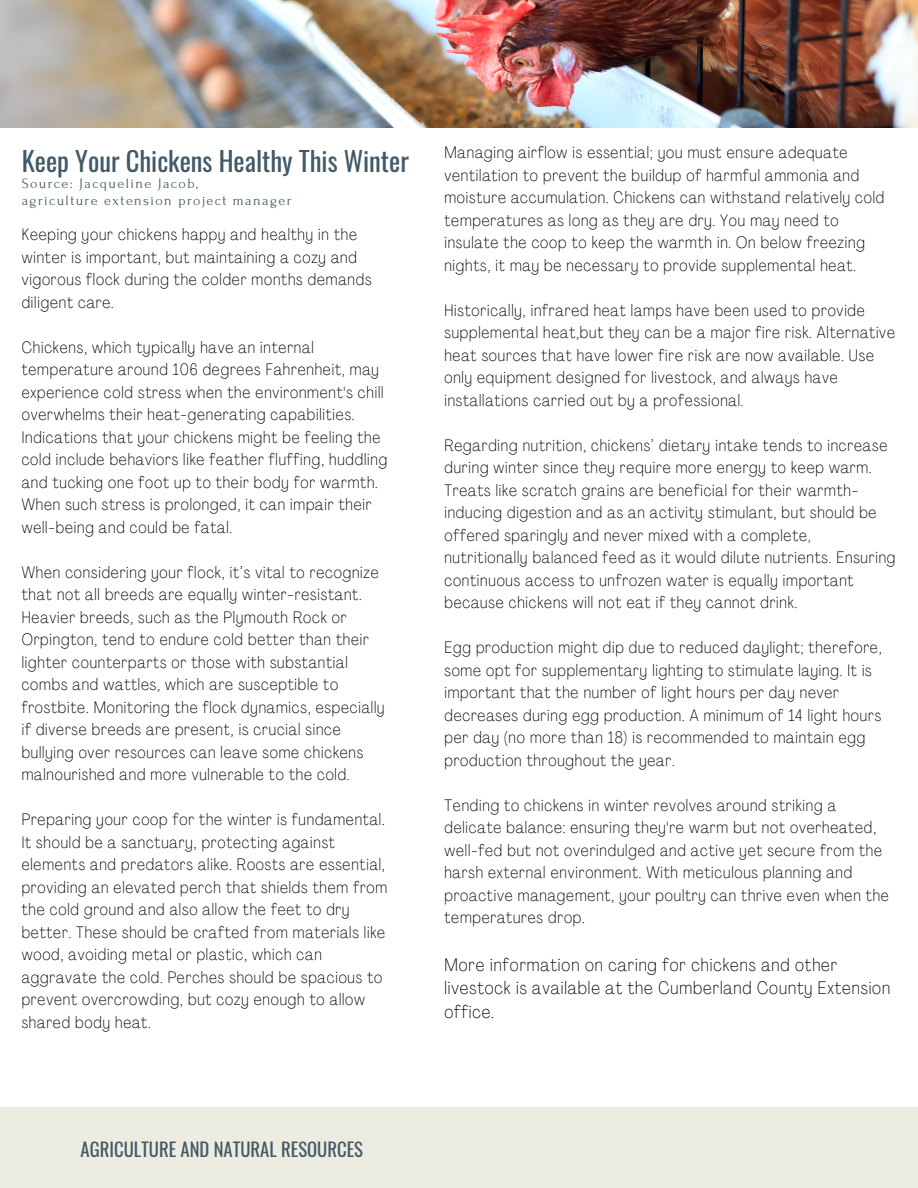
<style>
.page{position:relative;width:918px;height:1188px;background:#fff}
.page>*{position:absolute;margin:0;border:0;box-sizing:border-box;transform-origin:0 0}
.t1{font:26.7px "Oswald";color:#435967}
.t2{font:18.6px "Oswald";color:#435967}
.t3{font:100 condensed 18px/23.7px "Agrandir";letter-spacing:.05em;color:#000}
.t4{font:100 condensed 16.5px/22.5px "Agrandir";letter-spacing:.05em;color:#000}
.t5{font:14.25px "Forum";letter-spacing:.1em;color:#435967}
</style>
<div class="page">
<div style="left:0;top:1107px;width:918px;height:81px;background:#edece0"></div>
<img style="left:0;top:0;width:918px;height:127px">
<p class="t1" style="left:22px;top:140px;width:389px">Keep Your Chickens Healthy This Winter</p>
<p class="t5" style="left:22px;top:176px;width:178px">Source: Jacqueline Jacob,</p>
<p class="t5" style="left:22px;top:193px;width:271px">agriculture extension project manager</p>
<p class="t4" style="left:22px;top:225px;width:351px">Keeping your chickens happy and healthy in the winter is important, but maintaining a cozy and vigorous flock during the colder months demands diligent care.</p>
<p class="t4" style="left:22px;top:338px;width:367px">Chickens, which typically have an internal temperature around 106 degrees Fahrenheit, may experience cold stress when the environment's chill overwhelms their heat-generating capabilities.<br>Indications that your chickens might be feeling the cold include behaviors like feather fluffing, huddling and tucking one foot up to their body for warmth.<br>When such stress is prolonged, it can impair their well-being and could be fatal.</p>
<p class="t4" style="left:22px;top:563px;width:364px">When considering your flock, it’s vital to recognize that not all breeds are equally winter-resistant.<br>Heavier breeds, such as the Plymouth Rock or Orpington, tend to endure cold better than their lighter counterparts or those with substantial combs and wattles, which are susceptible to frostbite. Monitoring the flock dynamics, especially if diverse breeds are present, is crucial since bullying over resources can leave some chickens malnourished and more vulnerable to the cold.</p>
<p class="t4" style="left:22px;top:810px;width:367px">Preparing your coop for the winter is fundamental.<br>It should be a sanctuary, protecting against elements and predators alike. Roosts are essential, providing an elevated perch that shields them from the cold ground and also allow the feet to dry better. These should be crafted from materials like wood, avoiding metal or plastic, which can aggravate the cold. Perches should be spacious to prevent overcrowding, but cozy enough to allow shared body heat.</p>
<p class="t4" style="left:444px;top:143px;width:441px">Managing airflow is essential; you must ensure adequate ventilation to prevent the buildup of harmful ammonia and moisture accumulation. Chickens can withstand relatively cold temperatures as long as they are dry. You may need to insulate the coop to keep the warmth in. On below freezing nights, it may be necessary to provide supplemental heat.</p>
<p class="t4" style="left:444px;top:300px;width:452px">Historically, infrared heat lamps have been used to provide supplemental heat,but they can be a major fire risk. Alternative heat sources that have lower fire risk are now available. Use only equipment designed for livestock, and always have installations carried out by a professional.</p>
<p class="t4" style="left:444px;top:435px;width:452px">Regarding nutrition, chickens’ dietary intake tends to increase during winter since they require more energy to keep warm.<br>Treats like scratch grains are beneficial for their warmth&shy;inducing digestion and as an activity stimulant, but should be offered sparingly and never mixed with a complete, nutritionally balanced feed as it would dilute nutrients. Ensuring continuous access to unfrozen water is equally important because chickens will not eat if they cannot drink.</p>
<p class="t4" style="left:444px;top:638px;width:439px">Egg production might dip due to reduced daylight; therefore, some opt for supplementary lighting to stimulate laying. It is important that the number of light hours per day never decreases during egg production. A minimum of 14 light hours per day (no more than 18) is recommended to maintain egg production throughout the year.</p>
<p class="t4" style="left:444px;top:795px;width:446px">Tending to chickens in winter revolves around striking a delicate balance: ensuring they're warm but not overheated, well-fed but not overindulged and active yet secure from the harsh external environment. With meticulous planning and proactive management, your poultry can thrive even when the temperatures drop.</p>
<p class="t3" style="left:444px;top:954px;width:447px">More information on caring for chickens and other livestock is available at the Cumberland County Extension office.</p>
<p class="t2" style="left:81px;top:1135px;width:284px">AGRICULTURE AND NATURAL RESOURCES</p>
</div>
